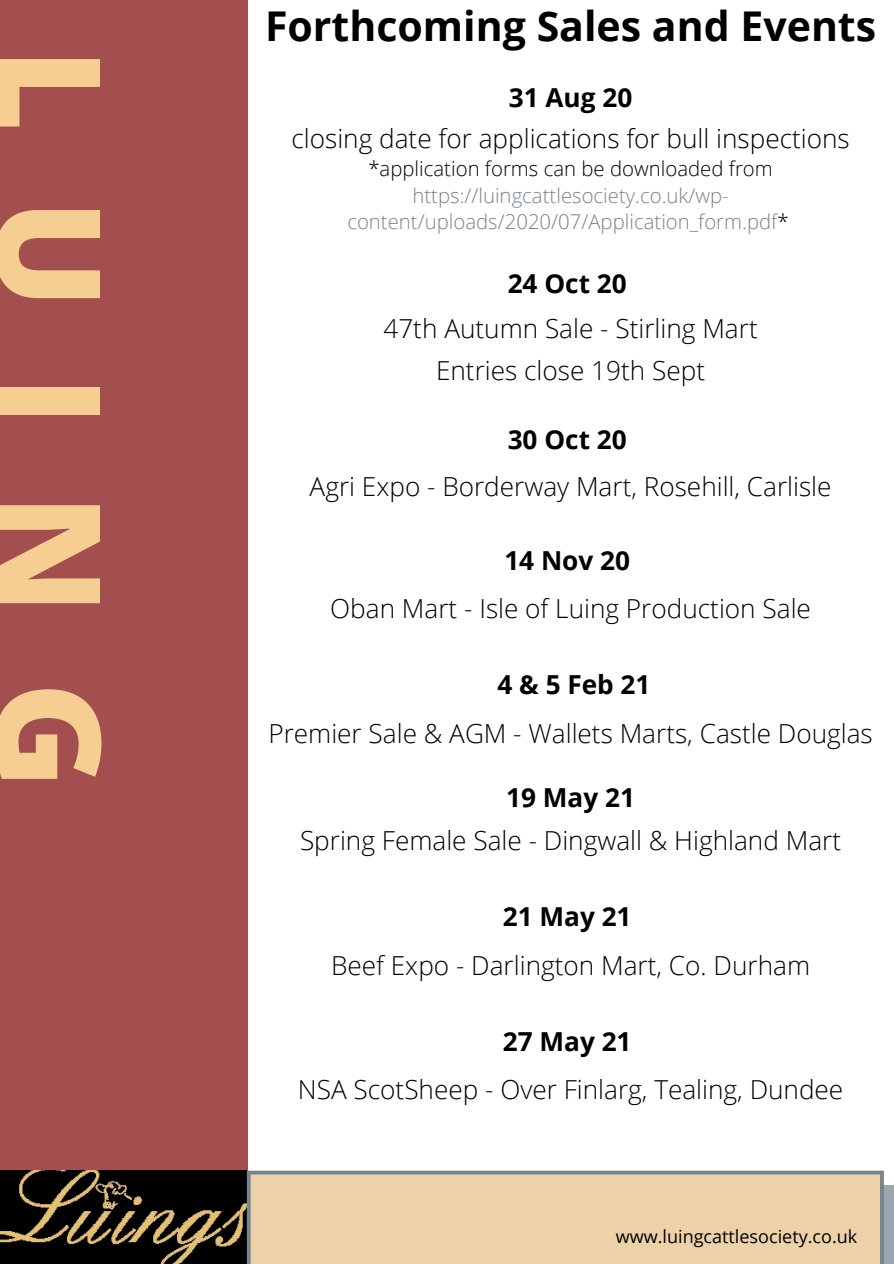
<style>
.page{position:relative;width:894px;height:1264px;background:#fff}
.page>*{position:absolute;margin:0;border:0;box-sizing:border-box;transform-origin:0 0}
.t1{font:800 144.15px "Open Sans";letter-spacing:.47em;color:#f6ce91}
.t2{font:700 41.1px "Open Sans";color:#000}
.t3{font:300 26.1px/41.7px "Open Sans";color:#000;text-align:center}
.t4{font:700 26.1px "Open Sans";color:#000}
.t5{font:300 20.4px/26.4px "Open Sans";color:#77838d;text-align:center}
.t6{font:300 20.4px "Open Sans";color:#000}
.t7{font:18px "Open Sans";color:#000}
.s1{color:#000}
</style>
<div class="page">
<div style="left:0;top:0;width:247px;height:1263px;background:#a44f4f"></div>
<img style="left:0;top:1170px;width:247px;height:93px">
<div style="left:247px;top:1170px;width:636px;height:93px;background:#edd2a9"></div>
<h1 class="t1" style="left:151px;top:48px;width:742px;rotate:90deg">LUING</h1>
<h2 class="t2" style="left:265px;top:-3px;width:612px">Forthcoming Sales and Events</h2>
<p class="t4" style="left:508px;top:79px;width:125px">31 Aug 20</p>
<p class="t3" style="left:291px;top:117px;width:559px">closing date for applications for bull inspections</p>
<p class="t6" style="left:368px;top:155px;width:406px">*application forms can be downloaded from</p>
<p class="t5" style="left:347px;top:182px;width:442px">https://luingcattlesociety.co.uk/wp&shy;content/uploads/2020/07/Application_form.pdf<span class="s1">*</span></p>
<p class="t4" style="left:507px;top:265px;width:120px">24 Oct 20</p>
<p class="t3" style="left:383px;top:307px;width:376px">47th Autumn Sale - Stirling Mart<br>Entries close 19th Sept</p>
<p class="t4" style="left:507px;top:421px;width:120px">30 Oct 20</p>
<p class="t3" style="left:309px;top:465px;width:523px">Agri Expo - Borderway Mart, Rosehill, Carlisle</p>
<p class="t4" style="left:504px;top:542px;width:127px">14 Nov 20</p>
<p class="t3" style="left:330px;top:587px;width:482px">Oban Mart - Isle of Luing Production Sale</p>
<p class="t4" style="left:497px;top:666px;width:154px">4&amp;5Feb21</p>
<p class="t3" style="left:268px;top:711px;width:605px">Premier Sale &amp; AGM - Wallets Marts, Castle Douglas</p>
<p class="t4" style="left:506px;top:778px;width:130px">19 May 21</p>
<p class="t3" style="left:300px;top:819px;width:542px">Spring Female Sale - Dingwall &amp; Highland Mart</p>
<p class="t4" style="left:502px;top:898px;width:130px">21 May 21</p>
<p class="t3" style="left:331px;top:943px;width:480px">Beef Expo - Darlington Mart, Co. Durham</p>
<p class="t4" style="left:502px;top:1022px;width:130px">27 May 21</p>
<p class="t3" style="left:298px;top:1067px;width:546px">NSA ScotSheep - Over Finlarg, Tealing, Dundee</p>
<p class="t7" style="left:615px;top:1223px;width:243px">www.luingcattlesociety.co.uk</p>
</div>
